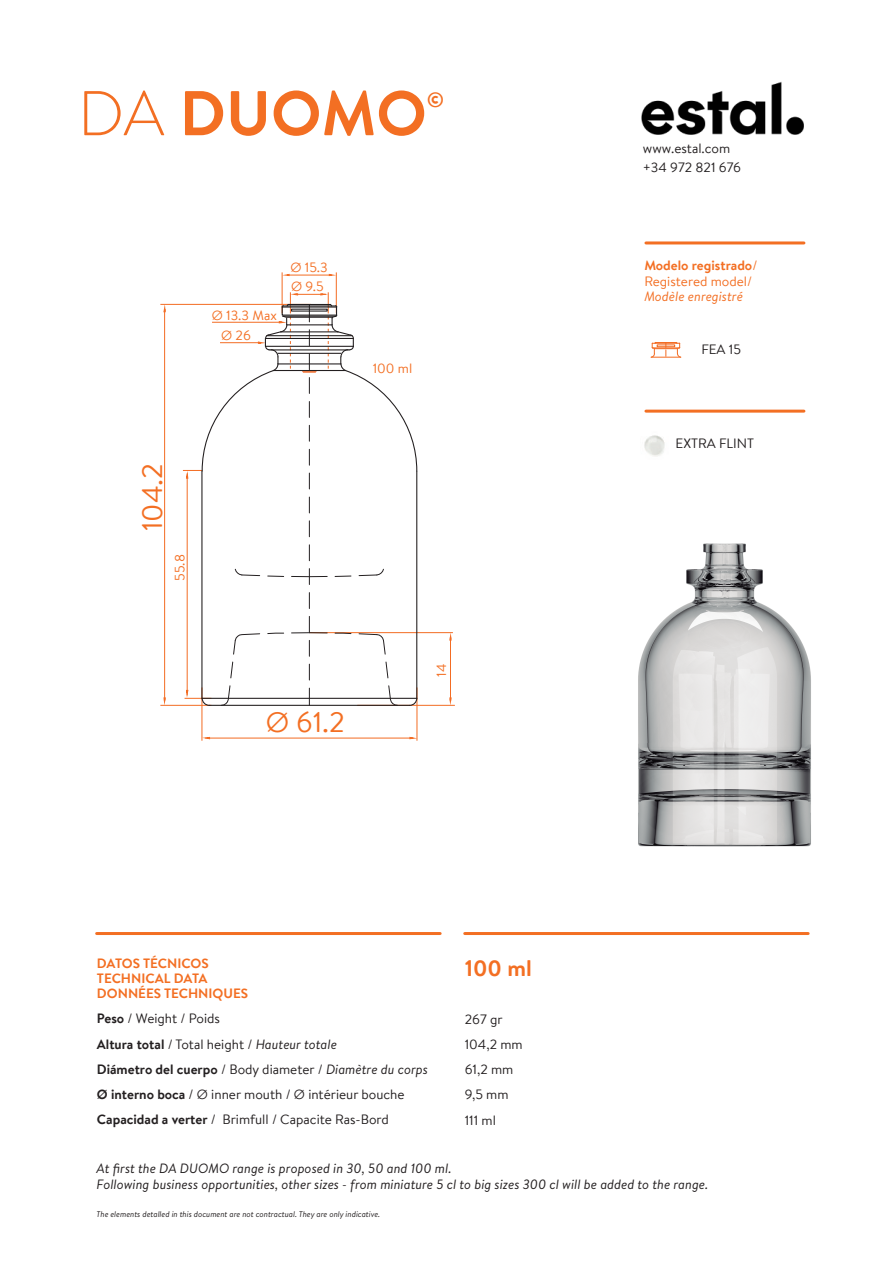
<style>
.page{position:relative;width:893px;height:1263px;background:#fff}
.page>*{position:absolute;margin:0;border:0;box-sizing:border-box;transform-origin:0 0}
.t1{font:700 63px "Brandon Text";letter-spacing:-.005em;color:#f36f23}
.t2{font:28.5px "Brandon Text";color:#f36f23}
.t3{font:700 22.5px "Brandon Text";color:#f36f23}
.t4{font:700 21px "Brandon Text";color:#f36f23}
.t5{font:13.5px/25.2px "Brandon Text";color:#231f20}
.t6{font:italic 13.5px/15.6px "Brandon Text";color:#231f20}
.t7{font:13.5px/15.6px "Brandon Text";color:#f36f23}
.t8{font:700 13.5px/15px "Brandon Text";color:#f36f23}
.t9{font:italic 13.5px "Brandon Text";color:#f36f23}
.t10{font:italic 8.25px "Brandon Text";color:#231f20}
.s1{font-weight:300}
.s2{color:#f36c23}
.s3{font-weight:700}
.s4{font-style:italic}
</style>
<div class="page">
<hr style="left:97px;top:932px;width:343px;height:3px;background:#f36f23">
<hr style="left:646px;top:241px;width:158px;height:3px;background:#f36f23">
<hr style="left:646px;top:410px;width:158px;height:3px;background:#f36f23">
<img style="left:644px;top:435px;width:21px;height:22px">
<hr style="left:336px;top:272px;width:1px;height:41px;background:#f36c23">
<hr style="left:282px;top:272px;width:1px;height:41px;background:#f36c23">
<hr style="left:465px;top:932px;width:343px;height:3px;background:#f36f23">
<hr style="left:450px;top:639px;width:1px;height:62px;background:#f36c23">
<hr style="left:287px;top:275px;width:43px;height:1px;background:#f36c23">
<hr style="left:357px;top:705px;width:98px;height:1px;background:#f36c23">
<hr style="left:205px;top:738px;width:208px;height:1px;background:#f36c23">
<hr style="left:417px;top:687px;width:1px;height:54px;background:#f36c23">
<hr style="left:202px;top:687px;width:1px;height:54px;background:#f36c23">
<hr style="left:160px;top:705px;width:51px;height:1px;background:#f36c23">
<hr style="left:160px;top:304px;width:151px;height:1px;background:#f36c23">
<hr style="left:164px;top:310px;width:1px;height:389px;background:#f36c23">
<hr style="left:309px;top:632px;width:144px;height:1px;background:#f36c23">
<hr style="left:187px;top:473px;width:1px;height:222px;background:#f36c23">
<svg style="left:309px;top:688px;width:1px;height:17px"></svg>
<svg style="left:309px;top:664px;width:1px;height:16px"></svg>
<svg style="left:309px;top:640px;width:1px;height:16px"></svg>
<svg style="left:309px;top:593px;width:1px;height:15px"></svg>
<svg style="left:309px;top:545px;width:1px;height:16px"></svg>
<svg style="left:309px;top:521px;width:1px;height:16px"></svg>
<svg style="left:309px;top:497px;width:1px;height:16px"></svg>
<hr style="left:209px;top:705px;width:201px;height:1px;background:#231f20">
<svg style="left:185px;top:690px;width:26px;height:16px"></svg>
<hr style="left:201px;top:471px;width:1px;height:227px;background:#231f20">
<svg style="left:221px;top:685px;width:10px;height:21px"></svg>
<svg style="left:230px;top:661px;width:3px;height:17px"></svg>
<svg style="left:267px;top:633px;width:17px;height:1px"></svg>
<svg style="left:233px;top:633px;width:27px;height:22px"></svg>
<svg style="left:388px;top:685px;width:10px;height:21px"></svg>
<svg style="left:385px;top:661px;width:3px;height:17px"></svg>
<svg style="left:334px;top:633px;width:18px;height:1px"></svg>
<svg style="left:292px;top:616px;width:35px;height:17px"></svg>
<svg style="left:358px;top:633px;width:28px;height:22px"></svg>
<svg style="left:267px;top:575px;width:17px;height:2px"></svg>
<svg style="left:291px;top:569px;width:37px;height:15px"></svg>
<svg style="left:334px;top:575px;width:18px;height:2px"></svg>
<svg style="left:235px;top:568px;width:25px;height:8px"></svg>
<svg style="left:358px;top:568px;width:26px;height:8px"></svg>
<svg style="left:409px;top:697px;width:9px;height:9px"></svg>
<hr style="left:416px;top:471px;width:1px;height:227px;background:#231f20">
<svg style="left:183px;top:292px;width:235px;height:197px"></svg>
<hr style="left:202px;top:698px;width:215px;height:1px;background:#231f20">
<hr style="left:273px;top:370px;width:72px;height:1px;background:#231f20">
<hr style="left:278px;top:363px;width:63px;height:1px;background:#231f20">
<hr style="left:278px;top:353px;width:63px;height:1px;background:#231f20">
<hr style="left:265px;top:346px;width:88px;height:1px;background:#231f20">
<hr style="left:265px;top:338px;width:88px;height:1px;background:#231f20">
<svg style="left:651px;top:342px;width:30px;height:15px"></svg>
<hr style="left:651px;top:357px;width:30px;height:1px;background:#f36c23">
<img style="left:638px;top:543px;width:173px;height:304px">
<img style="left:641px;top:82px;width:163px;height:52px">
<h1 class="t1" style="left:78px;top:69px;width:351px"><span class="s1">DA</span> DUOMO</h1>
<h3 class="t4" style="left:427px;top:85px;width:19px">©</h3>
<p class="t7" style="left:290px;top:259px;width:39px"><span class="s2">Ø</span> 15.3</p>
<p class="t7" style="left:212px;top:307px;width:67px">Ø 13.3 Max</p>
<p class="t7" style="left:221px;top:327px;width:31px">Ø 26</p>
<p class="t7" style="left:291px;top:278px;width:34px"><span class="s2">Ø</span> 9.5</p>
<p class="t7" style="left:373px;top:360px;width:41px">100 ml</p>
<h2 class="t2" style="left:133px;top:531px;width:70px;rotate:-90deg">104.2</h2>
<p class="t7" style="left:172px;top:581px;width:28px;rotate:-90deg">55.8</p>
<h2 class="t2" style="left:266px;top:703px;width:81px">Ø 61.2</h2>
<p class="t7" style="left:433px;top:677px;width:15px;rotate:-90deg">14</p>
<p class="t8" style="left:97px;top:956px;width:153px">DATOS TÉCNICOS<br>TECHNICAL DATA<br>DONNÉES TECHNIQUES</p>
<p class="t5" style="left:97px;top:1006px;width:333px"><span class="s3">Peso</span> / Weight / Poids<br><span class="s3">Altura total</span> / Total height / <span class="s4">Hauteur totale<br></span><span class="s3">Diámetro del cuerpo</span> / Body diameter / <span class="s4">Diamètre du corps </span><span class="s3">Ø interno boca</span> / Ø inner mouth / Ø intérieur bouche <span class="s3">Capacidad a verter</span> / Brimfull / Capacite Ras-Bord</p>
<h3 class="t3" style="left:465px;top:952px;width:69px">100 ml</h3>
<p class="t5" style="left:465px;top:1006px;width:59px">267 gr<br>104,2 mm<br>61,2 mm<br>9,5 mm<br>111 ml</p>
<p class="t5" style="left:643px;top:138px;width:100px;line-height:18.6px">www.estal.com +34 972 821 676</p>
<p class="t7" style="left:644px;top:257px;width:115px"><span class="s3">Modelo registrado</span>/<br>Registered model/</p>
<p class="t9" style="left:644px;top:287px;width:100px">Modèle enregistré</p>
<p class="t5" style="left:701px;top:336px;width:41px">FEA 15</p>
<p class="t5" style="left:676px;top:431px;width:80px">EXTRA FLINT</p>
<p class="t6" style="left:97px;top:1160px;width:613px">At first the DA DUOMO range is proposed in 30, 50 and 100 ml.<br>Following business opportunities, other sizes - from miniature 5 cl to big sizes 300 cl will be added to the range.</p>
<p class="t10" style="left:97px;top:1208px;width:285px">The elements detalled in this document are not contractual. They are only indicative.</p>
</div>
